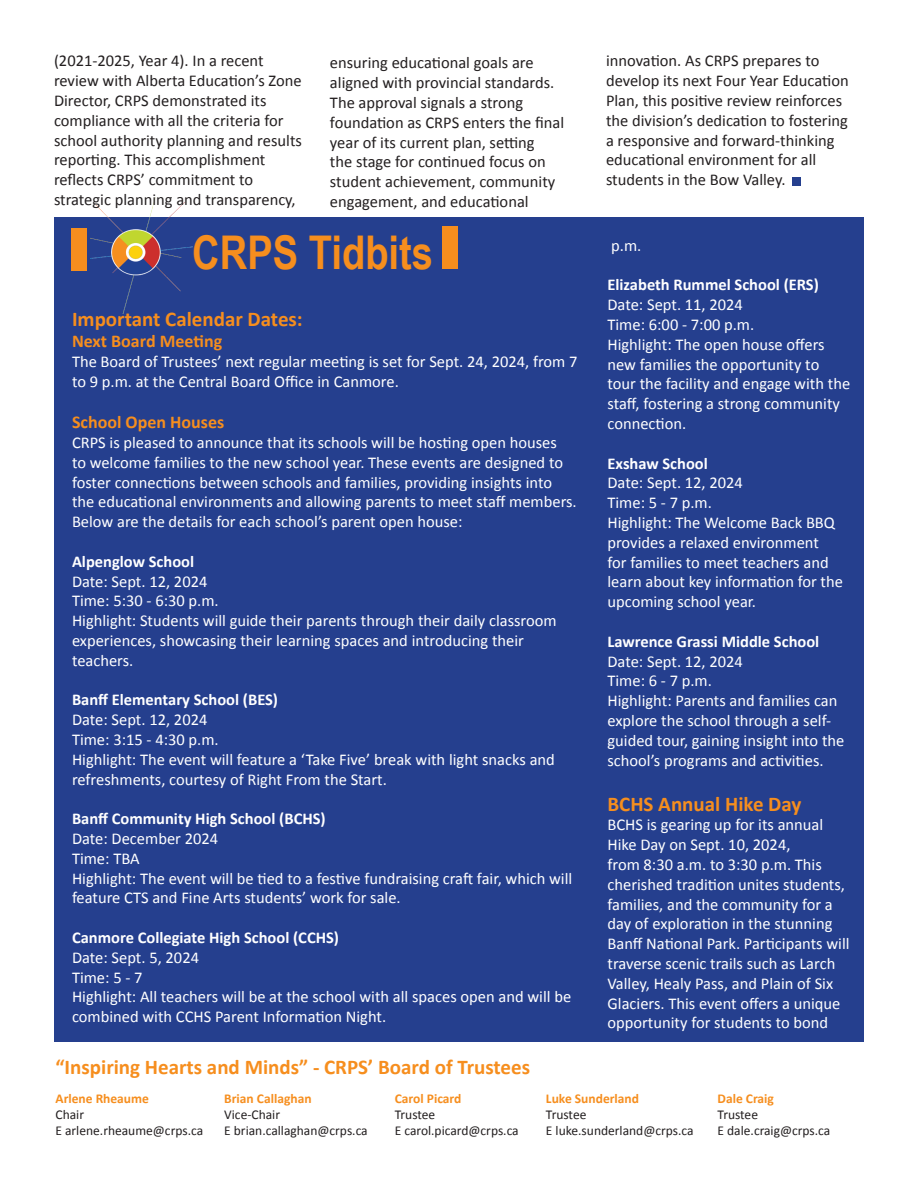
<style>
.page{position:relative;width:918px;height:1188px;background:#fff}
.page>*{position:absolute;margin:0;border:0;box-sizing:border-box;transform-origin:0 0}
.t1{font:700 46.5px "Arial Narrow";color:#f68e1e}
.t2{font:700 21px "Calibri";color:#f68e1e}
.t3{font:700 18px "Calibri";color:#f68e1e}
.t4{font:16.5px/19.8px "Calibri";color:#fff}
.t5{font:16.5px/19.8px "Calibri";color:#231f20}
.t6{font:700 16.5px "Calibri";color:#fff}
.t7{font:13.5px/16.2px "Calibri";color:#231f20}
.t8{font:700 13.5px "Calibri";color:#f68e1e}
</style>
<div class="page">
<div style="left:54px;top:218px;width:810px;height:824px;background:#253f8e"></div>
<div style="left:71px;top:228px;width:15px;height:43px;background:#f68e1e"></div>
<div style="left:442px;top:226px;width:16px;height:43px;background:#f68e1e"></div>
<img style="left:91px;top:197px;width:101px;height:116px">
<div style="left:792px;top:177px;width:9px;height:8px;background:#253f8e"></div>
<p class="t5" style="left:54px;top:51px;width:249px">(2021-2025, Year 4). In a recent review with Alberta Education’s Zone Director, CRPS demonstrated its compliance with all the criteria for school authority planning and results reporting. This accomplishment reflects CRPS’ commitment to strategic planning and transparency,</p>
<p class="t5" style="left:330px;top:53px;width:236px">ensuring educational goals are aligned with provincial standards.<br>The approval signals a strong foundation as CRPS enters the final year of its current plan, setting<br>the stage for continued focus on student achievement, community engagement, and educational</p>
<h1 class="t1" style="left:192px;top:218px;width:242px">CRPS Tidbits</h1>
<p class="t2" style="left:72px;top:305px;width:232px">Important Calendar Dates:</p>
<p class="t3" style="left:72px;top:330px;width:152px">Next Board Meeting</p>
<p class="t4" style="left:72px;top:352px;width:507px">The Board of Trustees’ next regular meeting is set for Sept. 24, 2024, from 7 to 9 p.m. at the Central Board Office in Canmore.</p>
<p class="t3" style="left:72px;top:411px;width:154px">School Open Houses</p>
<p class="t4" style="left:72px;top:433px;width:506px">CRPS is pleased to announce that its schools will be hosting open houses<br>to welcome families to the new school year. These events are designed to foster connections between schools and families, providing insights into the educational environments and allowing parents to meet staff members.<br>Below are the details for each school’s parent open house:</p>
<p class="t6" style="left:72px;top:551px;width:124px">Alpenglow School</p>
<p class="t4" style="left:72px;top:571px;width:486px">Date: Sept. 12, 2024<br>Time: 5:30 - 6:30 p.m.<br>Highlight: Students will guide their parents through their daily classroom experiences, showcasing their learning spaces and introducing their teachers.</p>
<p class="t6" style="left:72px;top:689px;width:208px">Banff Elementary School (BES)</p>
<p class="t4" style="left:72px;top:710px;width:484px">Date: Sept. 12, 2024<br>Time: 3:15 - 4:30 p.m.<br>Highlight: The event will feature a ‘Take Five’ break with light snacks and refreshments, courtesy of Right From the Start.</p>
<p class="t6" style="left:72px;top:808px;width:255px">Banff Community High School (BCHS)</p>
<p class="t4" style="left:72px;top:829px;width:502px">Date: December 2024<br>Time: TBA<br>Highlight: The event will be tied to a festive fundraising craft fair, which will feature CTS and Fine Arts students’ work for sale.</p>
<p class="t6" style="left:72px;top:927px;width:269px">Canmore Collegiate High School (CCHS)</p>
<p class="t4" style="left:72px;top:947px;width:501px">Date: Sept. 5, 2024<br>Time: 5 - 7<br>Highlight: All teachers will be at the school with all spaces open and will be combined with CCHS Parent Information Night.</p>
<p class="t2" style="left:56px;top:1053px;width:476px">“Inspiring Hearts and Minds” - CRPS’ Board of Trustees</p>
<p class="t5" style="left:606px;top:51px;width:244px">innovation. As CRPS prepares to develop its next Four Year Education Plan, this positive review reinforces the division’s dedication to fostering a responsive and forward-thinking educational environment for all students in the Bow Valley.</p>
<p class="t4" style="left:611px;top:236px;width:32px">p.m.</p>
<p class="t6" style="left:607px;top:274px;width:213px">Elizabeth Rummel School (ERS)</p>
<p class="t4" style="left:607px;top:295px;width:244px">Date: Sept. 11, 2024<br>Time: 6:00 - 7:00 p.m.<br>Highlight: The open house offers new families the opportunity to tour the facility and engage with the staff, fostering a strong community connection.</p>
<p class="t6" style="left:607px;top:453px;width:102px">Exshaw School</p>
<p class="t4" style="left:607px;top:473px;width:237px">Date: Sept. 12, 2024<br>Time: 5 - 7 p.m.<br>Highlight: The Welcome Back BBQ provides a relaxed environment<br>for families to meet teachers and learn about key information for the upcoming school year.</p>
<p class="t6" style="left:607px;top:631px;width:213px">Lawrence Grassi Middle School</p>
<p class="t4" style="left:607px;top:651px;width:238px">Date: Sept. 12, 2024<br>Time: 6 - 7 p.m.<br>Highlight: Parents and families can explore the school through a self&shy;guided tour, gaining insight into the school’s programs and activities.</p>
<p class="t2" style="left:608px;top:790px;width:196px">BCHS Annual Hike Day</p>
<p class="t4" style="left:608px;top:815px;width:244px">BCHS is gearing up for its annual Hike Day on Sept. 10, 2024,<br>from 8:30 a.m. to 3:30 p.m. This cherished tradition unites students, families, and the community for a day of exploration in the stunning Banff National Park. Participants will traverse scenic trails such as Larch Valley, Healy Pass, and Plain of Six Glaciers. This event offers a unique opportunity for students to bond</p>
<p class="t8" style="left:56px;top:1090px;width:95px">Arlene Rheaume</p>
<p class="t7" style="left:56px;top:1107px;width:149px">Chair<br>E arlene.rheaume@crps.ca</p>
<p class="t8" style="left:224px;top:1090px;width:89px">Brian Callaghan</p>
<p class="t7" style="left:224px;top:1107px;width:145px">Vice-Chair<br>E brian.callaghan@crps.ca</p>
<p class="t8" style="left:395px;top:1090px;width:68px">Carol Picard</p>
<p class="t7" style="left:395px;top:1107px;width:125px">Trustee<br>E carol.picard@crps.ca</p>
<p class="t8" style="left:546px;top:1090px;width:95px">Luke Sunderland</p>
<p class="t7" style="left:546px;top:1107px;width:149px">Trustee<br>E luke.sunderland@crps.ca</p>
<p class="t8" style="left:718px;top:1090px;width:58px">Dale Craig</p>
<p class="t7" style="left:718px;top:1107px;width:114px">Trustee<br>E dale.craig@crps.ca</p>
</div>
